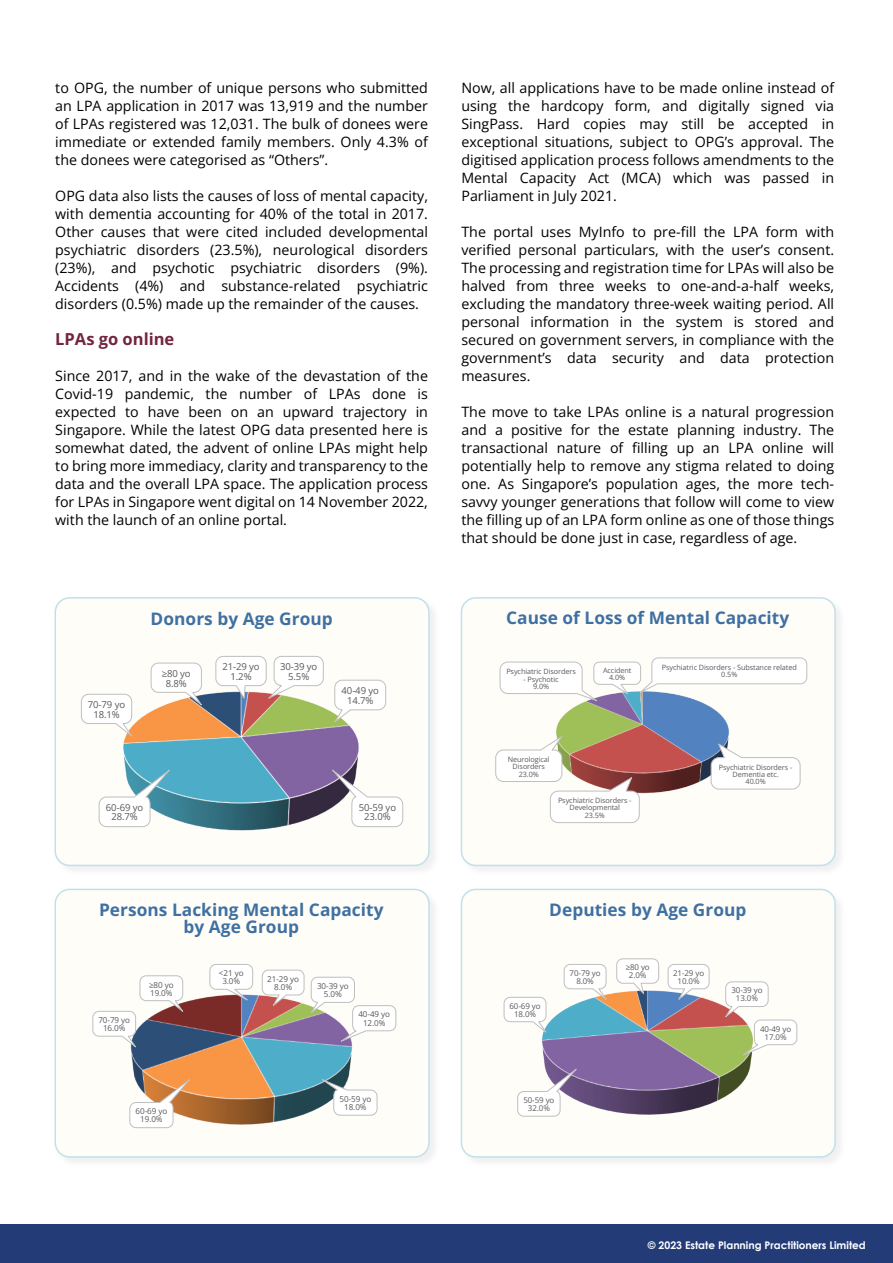
<style>
.page{position:relative;width:893px;height:1263px;background:#fff}
.page>*{position:absolute;margin:0;border:0;box-sizing:border-box;transform-origin:0 0}
.t1{font:700 17.25px/17.2px "Open Sans";letter-spacing:.005em;color:#3f70a2;text-align:center}
.t2{font:700 16.5px "Open Sans";color:#72253d}
.t3{font:14.25px/18px "Open Sans";color:#000;text-align:justify}
.t4{font:700 10.5px "Century Gothic";color:#fff}
.t5{font:9.6px/9.6px "Open Sans";letter-spacing:-.01em;color:#595959;text-align:center}
.t6{font:8.1px/8.1px "Open Sans";letter-spacing:-.01em;color:#595959;text-align:center}
.t7{font:7.95px/7.9px "Open Sans";letter-spacing:-.01em;color:#595959;text-align:center}
.t8{font:7.2px/7.2px "Open Sans";letter-spacing:-.01em;color:#595959;text-align:center}
</style>
<div class="page">
<div style="left:0;top:1225px;width:893px;height:38px;background:#233c78"></div>
<div style="left:461px;top:597px;width:375px;height:269px;background:#fffdf8;border:2px solid #c0e1ec;border-radius:14px"></div>
<img style="left:556px;top:703px;width:173px;height:91px">
<svg style="left:495px;top:734px;width:145px;height:89px"></svg>
<svg style="left:710px;top:742px;width:91px;height:48px"></svg>
<svg style="left:499px;top:657px;width:308px;height:46px"></svg>
<div style="left:55px;top:889px;width:375px;height:269px;background:#fffdf8;border:2px solid #c0e1ec;border-radius:14px"></div>
<img style="left:131px;top:993px;width:222px;height:132px">
<svg style="left:209px;top:964px;width:44px;height:40px"></svg>
<svg style="left:92px;top:975px;width:94px;height:75px"></svg>
<svg style="left:261px;top:969px;width:44px;height:39px"></svg>
<div style="left:311px;top:977px;width:44px;height:26px;background:#fff;border:1px solid #bfbfbf;border-radius:6px"></div>
<svg style="left:335px;top:1005px;width:62px;height:39px"></svg>
<svg style="left:316px;top:1076px;width:62px;height:40px"></svg>
<svg style="left:129px;top:1074px;width:66px;height:54px"></svg>
<div style="left:461px;top:889px;width:375px;height:269px;background:#fffdf8;border:2px solid #c0e1ec;border-radius:14px"></div>
<img style="left:542px;top:989px;width:227px;height:126px">
<svg style="left:616px;top:958px;width:43px;height:38px"></svg>
<svg style="left:503px;top:996px;width:46px;height:40px"></svg>
<svg style="left:563px;top:964px;width:47px;height:39px"></svg>
<svg style="left:667px;top:964px;width:43px;height:38px"></svg>
<div style="left:725px;top:981px;width:43px;height:26px;background:#fff;border:1px solid #bfbfbf;border-radius:6px"></div>
<svg style="left:737px;top:1019px;width:61px;height:39px"></svg>
<svg style="left:517px;top:1064px;width:65px;height:53px"></svg>
<div style="left:55px;top:597px;width:375px;height:269px;background:#fffdf8;border:2px solid #c0e1ec;border-radius:14px"></div>
<img style="left:54px;top:690px;width:375px;height:142px">
<svg style="left:215px;top:656px;width:52px;height:44px"></svg>
<svg style="left:81px;top:693px;width:54px;height:47px"></svg>
<svg style="left:150px;top:662px;width:55px;height:47px"></svg>
<div style="left:274px;top:656px;width:50px;height:30px;background:#fff;border:1px solid #bfbfbf;border-radius:7px"></div>
<div style="left:334px;top:680px;width:52px;height:30px;background:#fff;border:1px solid #bfbfbf;border-radius:7px"></div>
<svg style="left:98px;top:765px;width:77px;height:62px"></svg>
<svg style="left:327px;top:765px;width:76px;height:62px"></svg>
<p class="t3" style="left:55px;top:79px;width:374px">to OPG, the number of unique persons who submitted an LPA application in 2017 was 13,919 and the number of LPAs registered was 12,031. The bulk of donees were immediate or extended family members. Only 4.3% of the donees were categorised as “Others”.</p>
<p class="t3" style="left:55px;top:187px;width:374px">OPG data also lists the causes of loss of mental capacity, with dementia accounting for 40% of the total in 2017.<br>Other causes that were cited included developmental psychiatric disorders (23.5%), neurological disorders (23%), and psychotic psychiatric disorders (9%).<br>Accidents (4%) and substance-related psychiatric disorders (0.5%) made up the remainder of the causes.</p>
<p class="t2" style="left:55px;top:328px;width:121px">LPAs go online</p>
<p class="t3" style="left:55px;top:367px;width:374px">Since 2017, and in the wake of the devastation of the Covid-19 pandemic, the number of LPAs done is expected to have been on an upward trajectory in Singapore. While the latest OPG data presented here is somewhat dated, the advent of online LPAs might help to bring more immediacy, clarity and transparency to the data and the overall LPA space. The application process for LPAs in Singapore went digital on 14 November 2022, with the launch of an online portal.</p>
<p class="t5" style="left:88px;top:700px;width:39px">70-79 yo<br>18.1%</p>
<p class="t1" style="left:151px;top:610px;width:184px">Donors by Age Group</p>
<p class="t5" style="left:222px;top:662px;width:39px">21-29 yo<br>1.2%</p>
<p class="t5" style="left:162px;top:668px;width:30px">≥80 yo<br>8.8%</p>
<p class="t5" style="left:280px;top:662px;width:39px">30-39 yo<br>5.5%</p>
<p class="t5" style="left:342px;top:686px;width:39px">40-49 yo<br>14.7%</p>
<p class="t5" style="left:106px;top:802px;width:39px">60-69 yo<br>28.7%</p>
<p class="t5" style="left:359px;top:802px;width:39px">50-59 yo<br>23.0%</p>
<p class="t3" style="left:461px;top:79px;width:374px">Now, all applications have to be made online instead of using the hardcopy form, and digitally signed via SingPass. Hard copies may still be accepted in exceptional situations, subject to OPG’s approval. The digitised application process follows amendments to the Mental Capacity Act (MCA) which was passed in Parliament in July 2021.</p>
<p class="t3" style="left:461px;top:223px;width:374px">The portal uses MyInfo to pre-fill the LPA form with verified personal particulars, with the user’s consent.<br>The processing and registration time for LPAs will also be halved from three weeks to one-and-a-half weeks, excluding the mandatory three-week waiting period. All personal information in the system is stored and secured on government servers, in compliance with the government’s data security and data protection measures.</p>
<p class="t3" style="left:461px;top:403px;width:374px">The move to take LPAs online is a natural progression and a positive for the estate planning industry. The transactional nature of filling up an LPA online will potentially help to remove any stigma related to doing one. As Singapore’s population ages, the more tech&shy;savvy younger generations that follow will come to view the filling up of an LPA form online as one of those things that should be done just in case, regardless of age.</p>
<p class="t1" style="left:506px;top:609px;width:285px">Cause of Loss of Mental Capacity</p>
<p class="t8" style="left:506px;top:668px;width:71px">Psychiatric Disorders</p>
<p class="t8" style="left:523px;top:675px;width:37px">- Psychotic<br>9.0%</p>
<p class="t8" style="left:508px;top:756px;width:43px">Neurological<br>Disorders<br>23.0%</p>
<p class="t8" style="left:603px;top:666px;width:30px">Accident<br>4.0%</p>
<p class="t8" style="left:558px;top:797px;width:75px">Psychiatric Disorders -<br>Developmental<br>23.5%</p>
<p class="t8" style="left:662px;top:664px;width:137px">Psychiatric Disorders - Substance related<br>0.5%</p>
<p class="t8" style="left:719px;top:763px;width:75px">Psychiatric Disorders -<br>Dementia etc.<br>40.0%</p>
<p class="t1" style="left:99px;top:901px;width:286px">Persons Lacking Mental Capacity by Age Group</p>
<p class="t6" style="left:219px;top:969px;width:26px">&lt;21 yo<br>3.0%</p>
<p class="t6" style="left:98px;top:1016px;width:33px">70-79 yo<br>16.0%</p>
<p class="t6" style="left:149px;top:980px;width:26px;text-align:left">≥80 yo<br>19.0%</p>
<p class="t6" style="left:267px;top:975px;width:33px">21-29 yo<br>8.0%</p>
<p class="t6" style="left:317px;top:982px;width:33px">30-39 yo<br>5.0%</p>
<p class="t6" style="left:358px;top:1010px;width:33px">40-49 yo<br>12.0%</p>
<p class="t6" style="left:136px;top:1107px;width:33px">60-69 yo<br>19.0%</p>
<p class="t6" style="left:340px;top:1094px;width:33px">50-59 yo<br>18.0%</p>
<p class="t1" style="left:549px;top:901px;width:199px">Deputies by Age Group</p>
<p class="t7" style="left:509px;top:1002px;width:33px">60-69 yo<br>18.0%</p>
<p class="t7" style="left:626px;top:963px;width:26px">≥80 yo<br>2.0%</p>
<p class="t7" style="left:570px;top:969px;width:33px">70-79 yo<br>8.0%</p>
<p class="t7" style="left:673px;top:969px;width:33px">21-29 yo<br>10.0%</p>
<p class="t7" style="left:523px;top:1096px;width:33px">50-59 yo<br>32.0%</p>
<p class="t7" style="left:731px;top:986px;width:33px">30-39 yo<br>13.0%</p>
<p class="t7" style="left:760px;top:1024px;width:33px">40-49 yo<br>17.0%</p>
<p class="t4" style="left:648px;top:1241px;width:219px">© 2023 Estate Planning Practitioners Limited</p>
</div>
